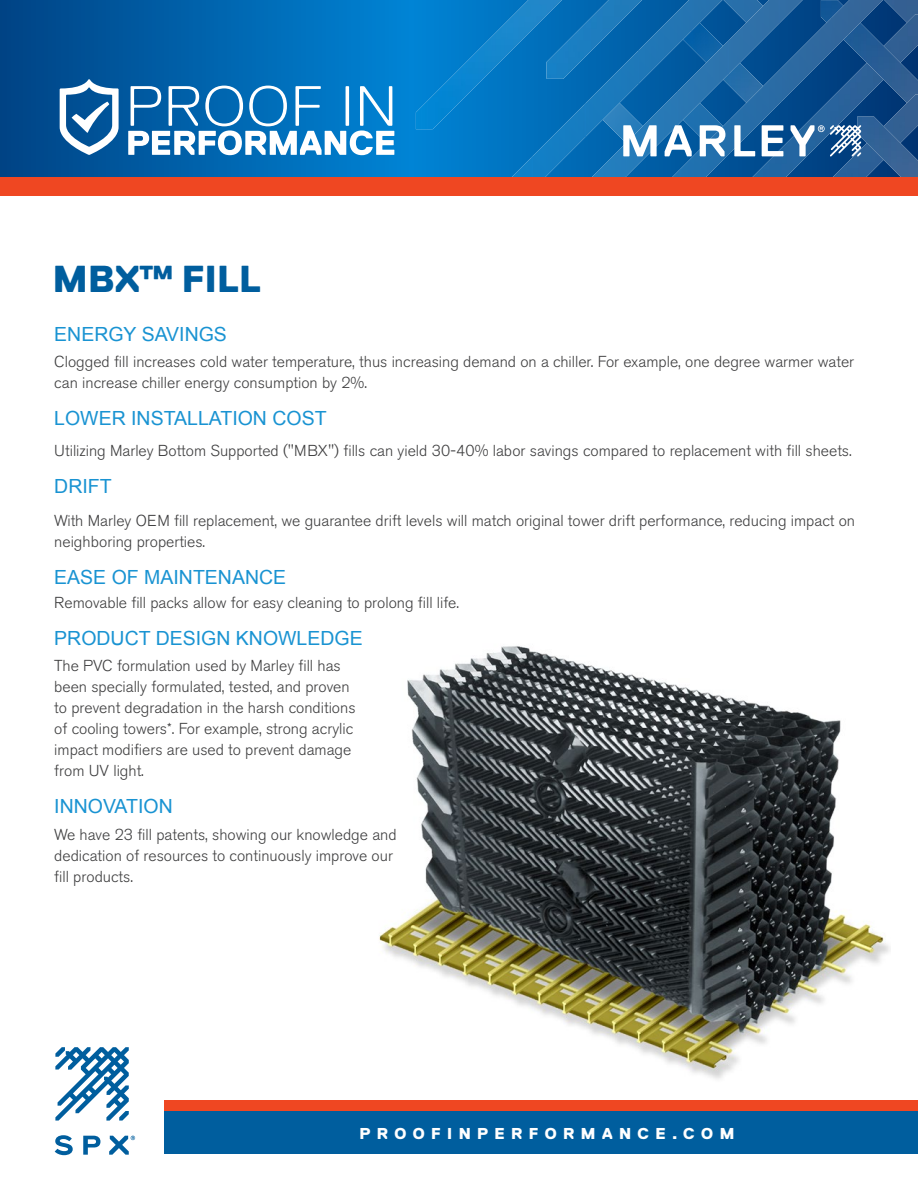
<style>
.page{position:relative;width:918px;height:1188px;background:#fff}
.page>*{position:absolute;margin:0;border:0;box-sizing:border-box;transform-origin:0 0}
.t1{font:800 37.5px "Replica Std";letter-spacing:.01em;color:#005e9e}
.t2{font:19.5px "Arial";color:#1993d2}
.t3{font:300 15.75px/21px "Akzidenz Grotesk BE";color:#3e3e3f}
.t4{font:800 15.75px "Replica Std";letter-spacing:.41em;color:#fff}
</style>
<div class="page">
<svg style="left:0;top:0;width:821px;height:177px;background:#0064ad"></svg>
<img style="left:416px;top:0;width:159px;height:129px">
<img style="left:547px;top:0;width:91px;height:79px">
<img style="left:692px;top:31px;width:38px;height:72px">
<img style="left:603px;top:138px;width:20px;height:4px">
<img style="left:799px;top:0;width:17px;height:14px">
<img style="left:728px;top:0;width:21px;height:75px">
<img style="left:677px;top:40px;width:52px;height:85px">
<img style="left:627px;top:91px;width:51px;height:86px">
<img style="left:589px;top:142px;width:38px;height:35px">
<img style="left:692px;top:0;width:44px;height:31px">
<img style="left:638px;top:0;width:54px;height:84px">
<img style="left:745px;top:0;width:54px;height:16px">
<img style="left:585px;top:50px;width:54px;height:88px">
<img style="left:532px;top:103px;width:54px;height:74px">
<img style="left:509px;top:156px;width:24px;height:21px">
<img style="left:425px;top:174px;width:54px;height:3px">
<img style="left:749px;top:14px;width:81px;height:163px">
<img style="left:821px;top:0;width:97px;height:103px">
<img style="left:830px;top:95px;width:88px;height:82px">
<img style="left:857px;top:117px;width:61px;height:60px">
<img style="left:831px;top:0;width:65px;height:35px">
<img style="left:780px;top:17px;width:52px;height:85px">
<img style="left:730px;top:68px;width:52px;height:85px">
<img style="left:831px;top:34px;width:18px;height:18px">
<img style="left:679px;top:118px;width:52px;height:59px">
<svg style="left:669px;top:169px;width:12px;height:8px"></svg>
<div style="left:0;top:177px;width:918px;height:19px;background:#ef4722"></div>
<svg style="left:623px;top:125px;width:34px;height:31px"></svg>
<svg style="left:665px;top:125px;width:27px;height:31px"></svg>
<svg style="left:700px;top:125px;width:25px;height:31px"></svg>
<svg style="left:734px;top:125px;width:21px;height:31px"></svg>
<svg style="left:762px;top:125px;width:21px;height:31px"></svg>
<svg style="left:791px;top:125px;width:70px;height:31px"></svg>
<svg style="left:60px;top:79px;width:59px;height:76px"></svg>
<svg style="left:128px;top:86px;width:266px;height:69px"></svg>
<svg style="left:55px;top:1047px;width:74px;height:74px"></svg>
<svg style="left:55px;top:1135px;width:18px;height:20px"></svg>
<svg style="left:83px;top:1136px;width:17px;height:19px"></svg>
<svg style="left:109px;top:1136px;width:26px;height:19px"></svg>
<div style="left:164px;top:1111px;width:754px;height:43px;background:#005e9e"></div>
<div style="left:164px;top:1100px;width:754px;height:11px;background:#ef4722"></div>
<img style="left:379px;top:646px;width:511px;height:433px">
<h1 class="t1" style="left:53px;top:259px;width:210px">MBX™ FILL</h1>
<p class="t2" style="left:54px;top:321px;width:174px">ENERGY SAVINGS</p>
<p class="t3" style="left:54px;top:351px;width:801px">Clogged fill increases cold water temperature, thus increasing demand on a chiller. For example, one degree warmer water can increase chiller energy consumption by 2%.</p>
<p class="t2" style="left:54px;top:405px;width:274px">LOWER INSTALLATION COST</p>
<p class="t3" style="left:54px;top:440px;width:799px">Utilizing Marley Bottom Supported ("MBX") fills can yield 30-40% labor savings compared to replacement with fill sheets.</p>
<p class="t2" style="left:54px;top:473px;width:59px">DRIFT</p>
<p class="t3" style="left:54px;top:510px;width:802px">With Marley OEM fill replacement, we guarantee drift levels will match original tower drift performance, reducing impact on neighboring properties.</p>
<p class="t2" style="left:54px;top:564px;width:233px">EASE OF MAINTENANCE</p>
<p class="t3" style="left:54px;top:593px;width:406px">Removable fill packs allow for easy cleaning to prolong fill life.</p>
<p class="t2" style="left:54px;top:625px;width:310px">PRODUCT DESIGN KNOWLEDGE</p>
<p class="t3" style="left:54px;top:656px;width:303px">The PVC formulation used by Marley fill has been specially formulated, tested, and proven to prevent degradation in the harsh conditions of cooling towers*. For example, strong acrylic impact modifiers are used to prevent damage from UV light.</p>
<p class="t2" style="left:54px;top:794px;width:120px">INNOVATION</p>
<p class="t3" style="left:54px;top:824px;width:344px">We have 23 fill patents, showing our knowledge and dedication of resources to continuously improve our fill products.</p>
<p class="t4" style="left:359px;top:1125px;width:376px">PROOFINPERFORMANCE.COM</p>
</div>
